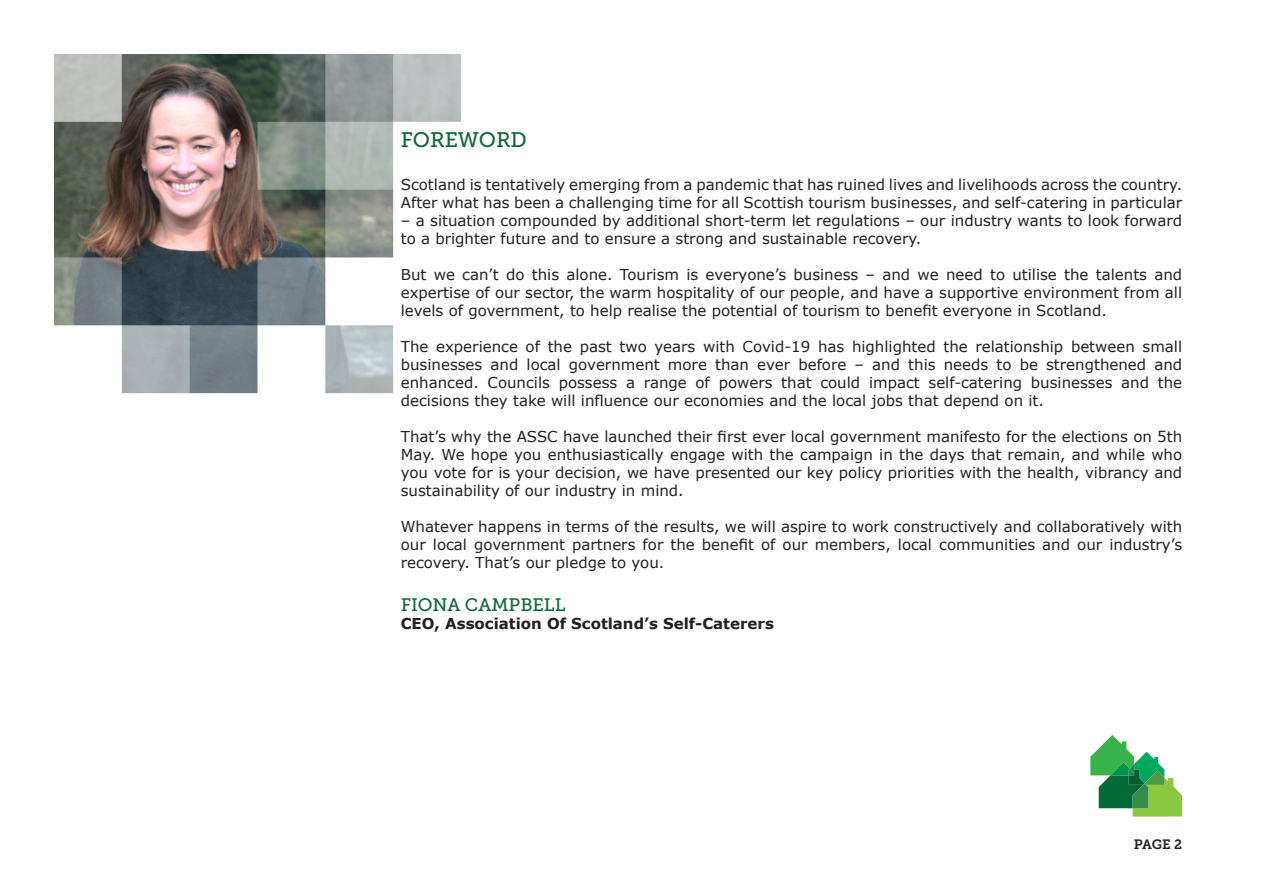
<style>
.page{position:relative;width:1263px;height:893px;background:#fff}
.page>*{position:absolute;margin:0;border:0;box-sizing:border-box;transform-origin:0 0}
.t1{font:21px "Museo Slab 500";letter-spacing:-.005em;color:#0e6838}
.t2{font:18px "Museo Slab 500";color:#0e6838}
.t3{font:15px/18px "Verdana";color:#231f20;text-align:justify}
.t4{font:700 15px "Verdana";color:#231f20}
.t5{font:13.5px "Museo Slab 700";color:#231f20}
</style>
<div class="page">
<svg style="left:1090px;top:735px;width:92px;height:81px"></svg>
<img style="left:54px;top:54px;width:406px;height:340px">
<p class="t1" style="left:401px;top:128px;width:128px">FOREWORD</p>
<p class="t3" style="left:401px;top:175px;width:783px">Scotland is tentatively emerging from a pandemic that has ruined lives and livelihoods across the country.<br>After what has been a challenging time for all Scottish tourism businesses, and self-catering in particular</p>
<p class="t3" style="left:401px;top:211px;width:783px">– a situation compounded by additional short-term let regulations – our industry wants to look forward to a brighter future and to ensure a strong and sustainable recovery.</p>
<p class="t3" style="left:401px;top:265px;width:783px">But we can’t do this alone. Tourism is everyone’s business – and we need to utilise the talents and expertise of our sector, the warm hospitality of our people, and have a supportive environment from all levels of government, to help realise the potential of tourism to benefit everyone in Scotland.</p>
<p class="t3" style="left:401px;top:337px;width:783px">The experience of the past two years with Covid-19 has highlighted the relationship between small businesses and local government more than ever before – and this needs to be strengthened and enhanced. Councils possess a range of powers that could impact self-catering businesses and the decisions they take will influence our economies and the local jobs that depend on it.</p>
<p class="t3" style="left:401px;top:427px;width:783px">That’s why the ASSC have launched their first ever local government manifesto for the elections on 5th May. We hope you enthusiastically engage with the campaign in the days that remain, and while who you vote for is your decision, we have presented our key policy priorities with the health, vibrancy and sustainability of our industry in mind.</p>
<p class="t3" style="left:401px;top:517px;width:783px">Whatever happens in terms of the results, we will aspire to work constructively and collaboratively with our local government partners for the benefit of our members, local communities and our industry’s recovery. That’s our pledge to you.</p>
<p class="t2" style="left:401px;top:595px;width:166px">FIONA CAMPBELL</p>
<p class="t4" style="left:401px;top:614px;width:375px">CEO, Association Of Scotland’s Self-Caterers</p>
<p class="t5" style="left:1134px;top:837px;width:50px">PAGE 2</p>
</div>
